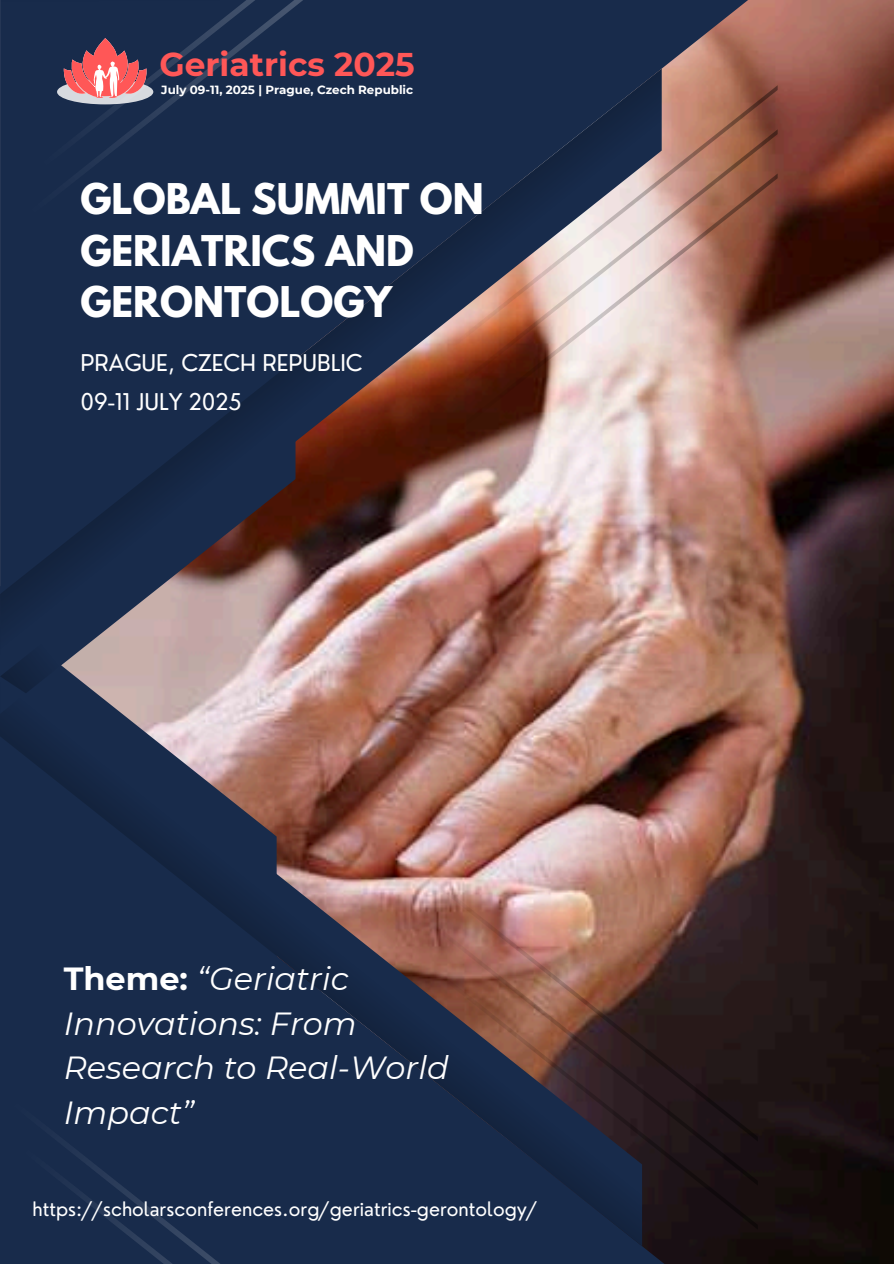
<style>
.page{position:relative;width:894px;height:1264px;background:#fff}
.page>*{position:absolute;margin:0;border:0;box-sizing:border-box;transform-origin:0 0}
.t1{font:700 37.5px/51.8px "League Spartan";color:#fff}
.t2{font:700 32.85px "Montserrat";color:#ff5757}
.t3{font:italic 31.95px/44.4px "Montserrat";color:#fff}
.t4{font:22.5px "Nourd";color:#fff}
.t5{font:19.5px "Nourd";color:#fff}
.t6{font:700 11.85px "Montserrat";color:#fff}
.s1{font-weight:700;font-style:normal}
</style>
<div class="page">
<img style="left:642px;top:0;width:251px;height:1263px">
<svg style="left:642px;top:721px;width:115px;height:129px"></svg>
<svg style="left:429px;top:1229px;width:328px;height:34px;fill:#182b4b"></svg>
<svg style="left:0;top:676px;width:642px;height:570px;fill:#182b4b"></svg>
<svg style="left:429px;top:1185px;width:328px;height:44px;fill:#182b4b"></svg>
<svg style="left:429px;top:1141px;width:328px;height:44px;fill:#182745"></svg>
<img style="left:397px;top:850px;width:360px;height:291px">
<div style="left:0;top:1074px;width:429px;height:189px;background:#182b4b"></div>
<div style="left:0;top:1112px;width:382px;height:151px;background:#182b4b"></div>
<svg style="left:104px;top:676px;width:191px;height:38px"></svg>
<svg style="left:661px;top:465px;width:116px;height:129px"></svg>
<svg style="left:448px;top:0;width:329px;height:85px;fill:#182b4b"></svg>
<img style="left:0;top:69px;width:661px;height:607px">
<svg style="left:448px;top:85px;width:329px;height:44px;fill:#182b4b"></svg>
<svg style="left:448px;top:129px;width:329px;height:44px;fill:#182b4b"></svg>
<img style="left:416px;top:173px;width:361px;height:292px">
<div style="left:0;top:0;width:448px;height:241px;background:#182b4b"></div>
<div style="left:0;top:0;width:401px;height:203px;background:#182b4b"></div>
<svg style="left:0;top:594px;width:104px;height:127px"></svg>
<div style="left:92px;top:1077px;width:251px;height:43px;background:#182b4b"></div>
<div style="left:57px;top:79px;width:96px;height:25px;background:#d7dadf;border-radius:50%"></div>
<svg style="left:64px;top:38px;width:82px;height:60px"></svg>
<p class="t2" style="left:159px;top:44px;width:257px">Geriatrics 2025</p>
<p class="t6" style="left:161px;top:82px;width:253px">July 09-11, 2025 | Prague, Czech Republic</p>
<p class="t1" style="left:80px;top:178px;width:404px">GLOBAL SUMMIT ON<br>GERIATRICS AND<br>GERONTOLOGY</p>
<p class="t4" style="left:80px;top:348px;width:283px">PRAGUE, CZECH REPUBLIC</p>
<p class="t4" style="left:80px;top:387px;width:163px">09-11 JULY 2025</p>
<p class="t3" style="left:64px;top:956px;width:386px"><span class="s1">Theme:</span> “Geriatric<br>Innovations: From<br>Research to Real-World<br>Impact”</p>
<p class="t5" style="left:33px;top:1195px;width:506px">https://scholarsconferences.org/geriatrics-gerontology/</p>
</div>
